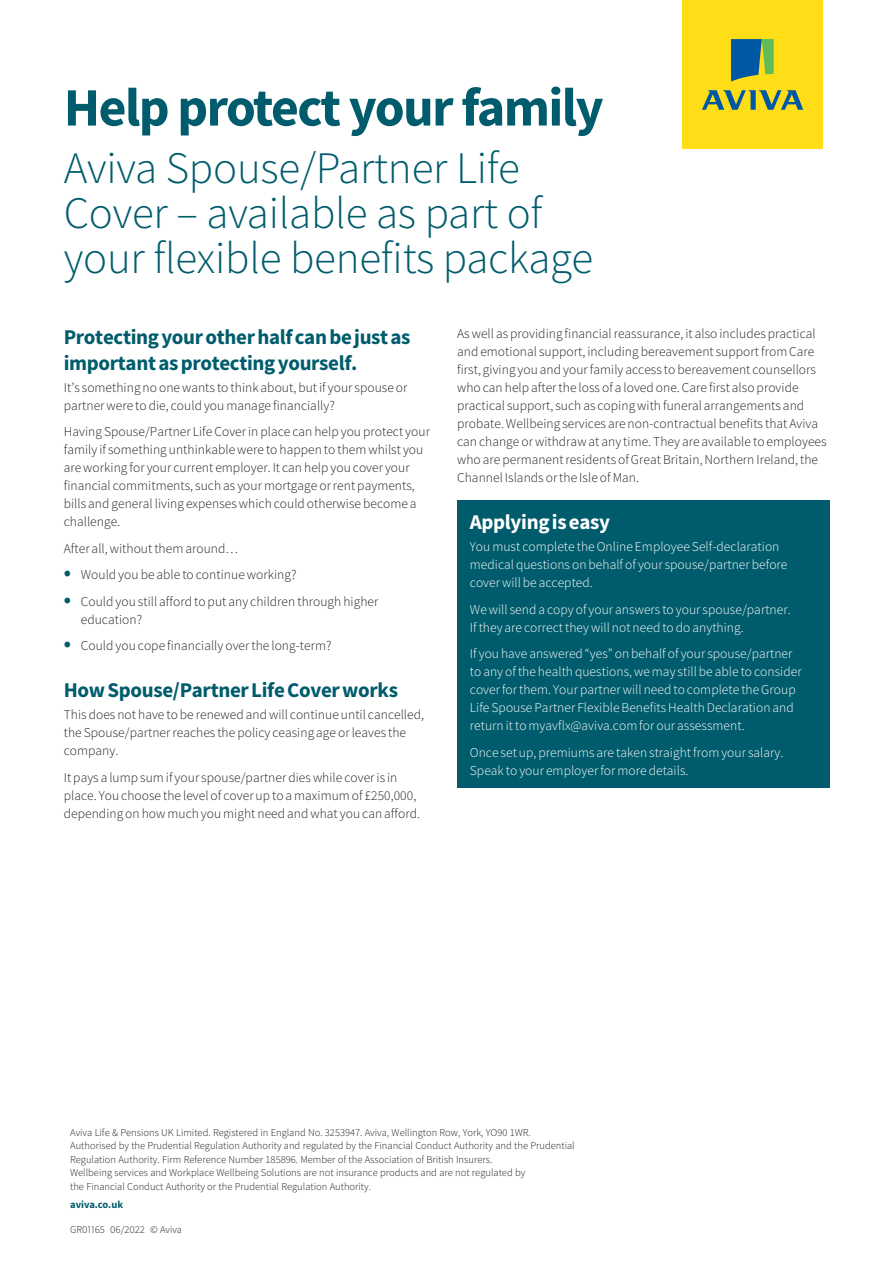
<style>
.page{position:relative;width:893px;height:1263px;background:#fff}
.page>*{position:absolute;margin:0;border:0;box-sizing:border-box;transform-origin:0 0}
.t1{font:700 54px "Source Sans Pro";letter-spacing:-.03em;color:#005c6c}
.t2{font:300 45px/45px "Source Sans Pro";letter-spacing:-.005em;color:#005c6c}
.t3{font:700 21px/25.5px "Source Sans Pro";letter-spacing:-.015em;color:#005c6c}
.t4{font:700 21px "Source Sans Pro";letter-spacing:-.015em;color:#fff}
.t5{font:300 13.5px/18px "Source Sans Pro";letter-spacing:.005em;color:#231f20}
.t6{font:300 13.5px/18px "Source Sans Pro";letter-spacing:.005em;color:#fff}
.t7{font:300 10.5px/13.5px "Source Sans Pro";color:#231f20}
.t8{font:700 10.5px "Source Sans Pro";color:#005c6c}
.s1{font-weight:700;font-size:21px;color:#005c6c}
</style>
<div class="page">
<div style="left:682px;top:0;width:141px;height:149px;background:#ffde17"></div>
<svg style="left:731px;top:39px;width:43px;height:43px"></svg>
<svg style="left:702px;top:90px;width:101px;height:20px"></svg>
<div style="left:457px;top:500px;width:372px;height:287px;background:#005c6c"></div>
<h1 class="t1" style="left:64px;top:71px;width:541px">Help protect your family</h1>
<h2 class="t2" style="left:64px;top:146px;width:531px">Aviva Spouse/Partner Life<br>Cover – available as part of your flexible benefits package</h2>
<h3 class="t3" style="left:64px;top:324px;width:348px">Protecting your other half can be just as important as protecting yourself.</h3>
<p class="t5" style="left:64px;top:378px;width:345px">It’s something no one wants to think about, but if your spouse or partner were to die, could you manage financially?</p>
<p class="t5" style="left:64px;top:423px;width:368px">Having Spouse/Partner Life Cover in place can help you protect your family if something unthinkable were to happen to them whilst you are working for your current employer. It can help you cover your financial commitments, such as your mortgage or rent payments, bills and general living expenses which could otherwise become a challenge.</p>
<p class="t5" style="left:64px;top:539px;width:176px">After all, without them around…</p>
<p class="t5" style="left:64px;top:566px;width:234px"><span class="s1">•</span> Would you be able to continue working?</p>
<p class="t5" style="left:81px;top:592px;width:299px;text-indent:-17px"><span class="s1">•</span> Could you still afford to put any children through higher education?</p>
<p class="t5" style="left:64px;top:637px;width:269px"><span class="s1">•</span> Could you cope financially over the long-term?</p>
<h3 class="t3" style="left:64px;top:677px;width:336px">How Spouse/Partner Life Cover works</h3>
<p class="t5" style="left:64px;top:706px;width:362px">This does not have to be renewed and will continue until cancelled, the Spouse/partner reaches the policy ceasing age or leaves the company.</p>
<p class="t5" style="left:64px;top:768px;width:358px">It pays a lump sum if your spouse/partner dies while cover is in place. You choose the level of cover up to a maximum of £250,000, depending on how much you might need and what you can afford.</p>
<p class="t5" style="left:457px;top:325px;width:371px">As well as providing financial reassurance, it also includes practical and emotional support, including bereavement support from Care first, giving you and your family access to bereavement counsellors who can help after the loss of a loved one. Care first also provide practical support, such as coping with funeral arrangements and probate. Wellbeing services are non-contractual benefits that Aviva can change or withdraw at any time. They are available to employees who are permanent residents of Great Britain, Northern Ireland, the Channel Islands or the Isle of Man.</p>
<h3 class="t4" style="left:470px;top:508px;width:142px">Applying is easy</h3>
<p class="t6" style="left:470px;top:538px;width:319px">You must complete the Online Employee Self-declaration medical questions on behalf of your spouse/partner before cover will be accepted.</p>
<p class="t6" style="left:470px;top:600px;width:322px">We will send a copy of your answers to your spouse/partner.<br>If they are correct they will not need to do anything.</p>
<p class="t6" style="left:470px;top:645px;width:333px">If you have answered “yes” on behalf of your spouse/partner to any of the health questions, we may still be able to consider cover for them. Your partner will need to complete the Group Life Spouse Partner Flexible Benefits Health Declaration and return it to myavflx@aviva.com for our assessment.</p>
<p class="t6" style="left:470px;top:743px;width:315px">Once set up, premiums are taken straight from your salary.<br>Speak to your employer for more details.</p>
<p class="t7" style="left:70px;top:1126px;width:506px">Aviva Life &amp; Pensions UK Limited. Registered in England No. 3253947. Aviva, Wellington Row, York, YO90 1WR.<br>Authorised by the Prudential Regulation Authority and regulated by the Financial Conduct Authority and the Prudential Regulation Authority. Firm Reference Number 185896. Member of the Association of British Insurers.<br>Wellbeing services and Workplace Wellbeing Solutions are not insurance products and are not regulated by<br>the Financial Conduct Authority or the Prudential Regulation Authority.</p>
<p class="t8" style="left:70px;top:1197px;width:54px">aviva.co.uk</p>
<p class="t7" style="left:70px;top:1222px;width:113px">GR01165 06/2022 © Aviva</p>
</div>
